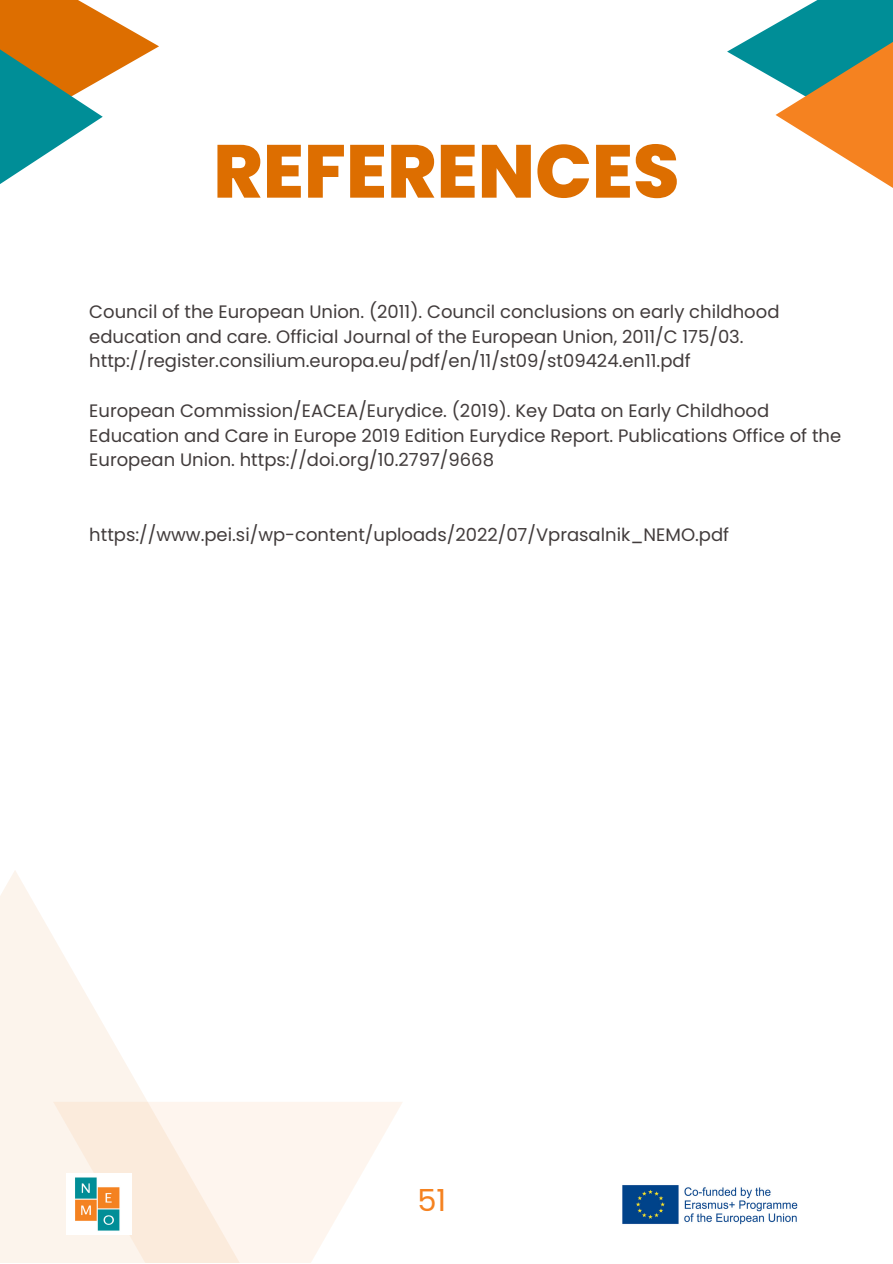
<style>
.page{position:relative;width:893px;height:1264px;background:#fff}
.page>*{position:absolute;margin:0;border:0;box-sizing:border-box;transform-origin:0 0}
.t1{font:800 75px "Poppins";color:#dd6e00}
.t2{font:30.45px "Poppins";color:#f58220}
.t3{font:18px/24.8px "Poppins";color:#423c3c}
</style>
<div class="page">
<div style="left:0;top:869px;width:280px;height:393px;background:linear-gradient(to right,#fcf5ee,#fff)"></div>
<svg style="left:53px;top:1101px;width:349px;height:161px;background:#fdf3eb"></svg>
<svg style="left:727px;top:24px;width:48px;height:55px"></svg>
<svg style="left:775px;top:0;width:117px;height:188px"></svg>
<svg style="left:103px;top:14px;width:56px;height:65px"></svg>
<svg style="left:0;top:0;width:103px;height:184px"></svg>
<img style="left:66px;top:1173px;width:65px;height:61px">
<img style="left:622px;top:1185px;width:176px;height:40px">
<h1 class="t1" style="left:213px;top:119px;width:467px">REFERENCES</h1>
<p class="t3" style="left:89px;top:299px;width:691px">Council of the European Union. (2011). Council conclusions on early childhood education and care. Official Journal of the European Union, 2011/C 175/03. http://register.consilium.europa.eu/pdf/en/11/st09/st09424.en11.pdf</p>
<p class="t3" style="left:89px;top:398px;width:753px">European Commission/EACEA/Eurydice. (2019). Key Data on Early Childhood<br>Education and Care in Europe 2019 Edition Eurydice Report. Publications Office of the<br>European Union. https://doi.org/10.2797/9668</p>
<p class="t3" style="left:89px;top:522px;width:641px">https://www.pei.si/wp-content/uploads/2022/07/Vprasalnik_NEMO.pdf</p>
<h2 class="t2" style="left:417px;top:1178px;width:30px">51</h2>
</div>
